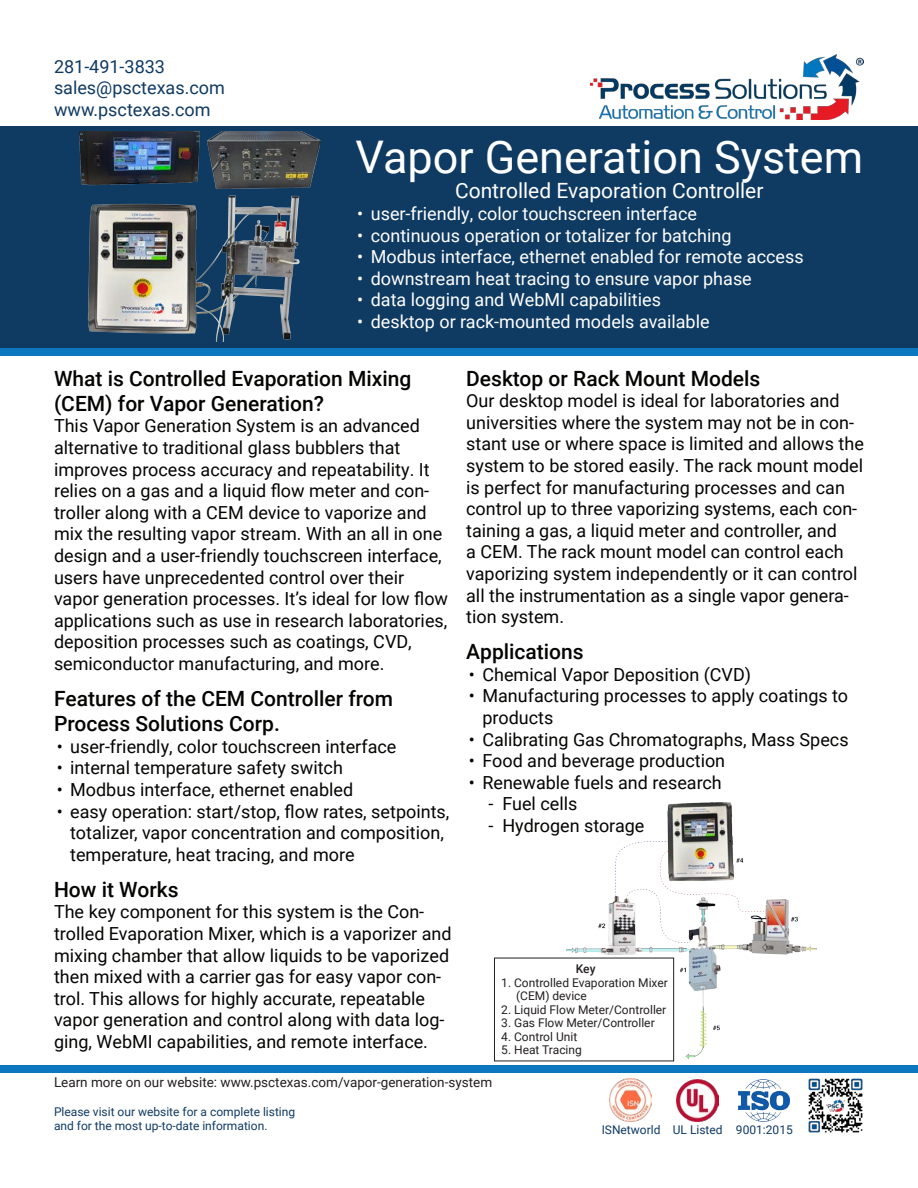
<style>
.page{position:relative;width:918px;height:1188px;background:#fff}
.page>*{position:absolute;margin:0;border:0;box-sizing:border-box;transform-origin:0 0}
.t1{font:45px "Roboto";color:#fff}
.t2{font:500 21px/25.2px "Roboto";color:#040503}
.t3{font:21px "Roboto";color:#fff}
.t4{font:18px/21.6px "Roboto";color:#040503}
.t5{font:18px "Roboto";color:#fff}
.t6{font:18px "Roboto";color:#0f3a62}
.t7{font:13.5px "Roboto";color:#231f20}
.t8{font:12px/13.5px "Roboto";color:#231f20}
.t9{font:12px/14.4px "Roboto";color:#0f3a62}
.t10{font:500 12px "Roboto";color:#231f20}
</style>
<div class="page">
<img style="left:590px;top:54px;width:274px;height:65px">
<div style="left:0;top:126px;width:918px;height:223px;background:#0f3a62"></div>
<div style="left:0;top:348px;width:918px;height:8px;background:#0c77be"></div>
<div style="left:0;top:1065px;width:918px;height:8px;background:#0c77be"></div>
<img style="left:739px;top:1080px;width:50px;height:42px">
<img style="left:676px;top:1079px;width:42px;height:42px">
<img style="left:610px;top:1079px;width:42px;height:42px">
<img style="left:79px;top:132px;width:241px;height:209px">
<img style="left:808px;top:1079px;width:55px;height:54px">
<img style="left:564px;top:802px;width:253px;height:256px">
<div style="left:494px;top:958px;width:180px;height:103px;border:1px solid #231f20"></div>
<p class="t6" style="left:54px;top:54px;width:113px">281-491-3833</p>
<p class="t6" style="left:54px;top:75px;width:172px">sales@psctexas.com</p>
<p class="t6" style="left:54px;top:97px;width:158px">www.psctexas.com</p>
<p class="t1" style="left:355px;top:126px;width:509px">Vapor Generation System</p>
<p class="t3" style="left:455px;top:176px;width:310px">Controlled Evaporation Controller</p>
<p class="t5" style="left:357px;top:201px;width:341px">• user-friendly, color touchscreen interface</p>
<p class="t5" style="left:357px;top:223px;width:376px">• continuous operation or totalizer for batching</p>
<p class="t5" style="left:357px;top:244px;width:448px">• Modbus interface, ethernet enabled for remote access</p>
<p class="t5" style="left:357px;top:266px;width:396px">• downstream heat tracing to ensure vapor phase</p>
<p class="t5" style="left:357px;top:287px;width:305px">• data logging and WebMI capabilities</p>
<p class="t5" style="left:357px;top:309px;width:354px">• desktop or rack-mounted models available</p>
<p class="t2" style="left:54px;top:365px;width:359px">What is Controlled Evaporation Mixing (CEM) for Vapor Generation?</p>
<p class="t4" style="left:54px;top:415px;width:396px">This Vapor Generation System is an advanced alternative to traditional glass bubblers that improves process accuracy and repeatability. It relies on a gas and a liquid flow meter and con&shy;troller along with a CEM device to vaporize and mix the resulting vapor stream. With an all in one design and a user-friendly touchscreen interface, users have unprecedented control over their vapor generation processes. It’s ideal for low flow applications such as use in research laboratories, deposition processes such as coatings, CVD, semiconductor manufacturing, and more.</p>
<p class="t2" style="left:54px;top:685px;width:341px">Features of the CEM Controller from</p>
<p class="t2" style="left:54px;top:710px;width:227px">Process Solutions Corp.</p>
<p class="t4" style="left:57px;top:735px;width:341px">• user-friendly, color touchscreen interface</p>
<p class="t4" style="left:57px;top:757px;width:288px">• internal temperature safety switch</p>
<p class="t4" style="left:57px;top:778px;width:298px">• Modbus interface, ethernet enabled</p>
<p class="t4" style="left:70px;top:800px;width:381px;text-indent:-14px">• easy operation: start/stop, flow rates, setpoints, totalizer, vapor concentration and composition, temperature, heat tracing, and more</p>
<p class="t2" style="left:54px;top:876px;width:126px">How it Works</p>
<p class="t4" style="left:54px;top:901px;width:399px">The key component for this system is the Con&shy;trolled Evaporation Mixer, which is a vaporizer and mixing chamber that allow liquids to be vaporized then mixed with a carrier gas for easy vapor con&shy;trol. This allows for highly accurate, repeatable vapor generation and control along with data log&shy;ging, WebMI capabilities, and remote interface.</p>
<p class="t2" style="left:466px;top:365px;width:296px">Desktop or Rack Mount Models</p>
<p class="t4" style="left:466px;top:389px;width:399px">Our desktop model is ideal for laboratories and universities where the system may not be in con&shy;stant use or where space is limited and allows the system to be stored easily. The rack mount model is perfect for manufacturing processes and can control up to three vaporizing systems, each con&shy;taining a gas, a liquid meter and controller, and<br>a CEM. The rack mount model can control each vaporizing system independently or it can control all the instrumentation as a single vapor genera&shy;tion system.</p>
<p class="t2" style="left:466px;top:638px;width:119px">Applications</p>
<p class="t4" style="left:469px;top:663px;width:284px">• Chemical Vapor Deposition (CVD)</p>
<p class="t4" style="left:482px;top:685px;width:367px;text-indent:-14px">• Manufacturing processes to apply coatings to products</p>
<p class="t4" style="left:469px;top:728px;width:381px">• Calibrating Gas Chromatographs, Mass Specs</p>
<p class="t4" style="left:469px;top:749px;width:258px">• Food and beverage production</p>
<p class="t4" style="left:469px;top:771px;width:254px">• Renewable fuels and research</p>
<p class="t4" style="left:489px;top:793px;width:90px">- Fuel cells</p>
<p class="t4" style="left:489px;top:814px;width:157px">- Hydrogen storage</p>
<p class="t10" style="left:576px;top:961px;width:21px">Key</p>
<p class="t8" style="left:516px;top:975px;width:153px;text-indent:-15px">1. Controlled Evaporation Mixer (CEM) device</p>
<p class="t8" style="left:501px;top:1002px;width:167px">2. Liquid Flow Meter/Controller</p>
<p class="t8" style="left:501px;top:1016px;width:155px">3. Gas Flow Meter/Controller</p>
<p class="t8" style="left:501px;top:1029px;width:77px">4. Control Unit</p>
<p class="t8" style="left:501px;top:1043px;width:82px">5. Heat Tracing</p>
<p class="t7" style="left:54px;top:1073px;width:440px">Learn more on our website: www.psctexas.com/vapor-generation-system</p>
<p class="t9" style="left:54px;top:1104px;width:243px">Please visit our website for a complete listing and for the most up-to-date information.</p>
<p class="t9" style="left:602px;top:1122px;width:60px">ISNetworld</p>
<p class="t9" style="left:673px;top:1122px;width:51px">UL Listed</p>
<p class="t9" style="left:736px;top:1122px;width:58px">9001:2015</p>
</div>
